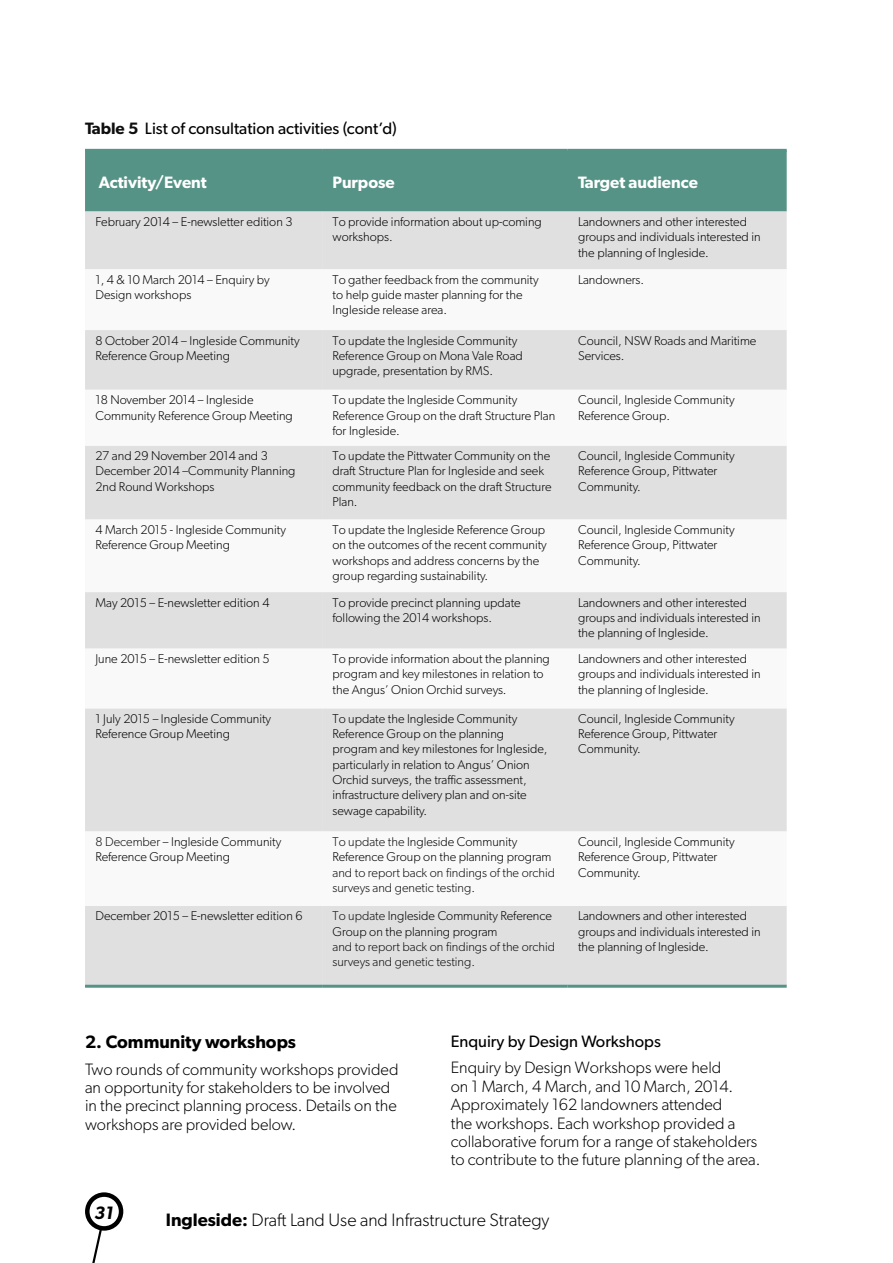
<style>
.page{position:relative;width:893px;height:1263px;background:#fff}
.page>*{position:absolute;margin:0;border:0;box-sizing:border-box;transform-origin:0 0}
.t1{font:300 18px "Gibson";color:#000}
.t2{font:600 18px "Gibson";color:#000}
.t3{font:italic 600 18px "Gibson";color:#000}
.t4{font:300 16.5px/18.5px "Gibson";color:#000}
.t5{font:16.5px "Gibson";color:#000}
.t6{font:600 16.5px "Gibson";color:#fff}
.t7{font:300 12.75px/15.3px "Gibson";color:#000}
.t8{font:300 12.75px/15.3px "Gibson";color:#0f0f0f}
.s1{font-weight:600;color:#0f0f0f}
.s2{color:#0f0f0f}
.s3{font-weight:600}
</style>
<div class="page">
<svg style="left:85px;top:1192px;width:39px;height:71px"></svg>
<div style="left:85px;top:152px;width:702px;height:60px;background:#559387"></div>
<div style="left:85px;top:212px;width:237px;height:773px;background:#e0e0e0"></div>
<div style="left:322px;top:212px;width:465px;height:773px;background:#e0e0e0"></div>
<svg style="left:85px;top:269px;width:237px;height:637px"></svg>
<svg style="left:322px;top:269px;width:465px;height:637px"></svg>
<hr style="left:85px;top:985px;width:237px;height:3px;background:#559387">
<hr style="left:322px;top:985px;width:246px;height:3px;background:#559387">
<hr style="left:568px;top:985px;width:219px;height:3px;background:#559387">
<hr style="left:85px;top:149px;width:237px;height:3px;background:#559387">
<hr style="left:322px;top:149px;width:246px;height:3px;background:#559387">
<hr style="left:568px;top:149px;width:219px;height:3px;background:#559387">
<p class="t5" style="left:85px;top:118px;width:313px"><span class="s1">Table 5</span> List of consultation activities (cont’d)</p>
<p class="t6" style="left:99px;top:172px;width:109px">Activity/Event</p>
<p class="t6" style="left:332px;top:172px;width:64px">Purpose</p>
<p class="t6" style="left:578px;top:172px;width:121px">Target audience</p>
<p class="t7" style="left:95px;top:214px;width:199px">February 2014 – E-newsletter edition 3</p>
<p class="t7" style="left:332px;top:214px;width:211px">To provide information about up-coming workshops.</p>
<p class="t7" style="left:578px;top:214px;width:184px">Landowners and other interested groups and individuals interested in the planning of Ingleside.</p>
<p class="t7" style="left:95px;top:272px;width:176px">1, 4 &amp; 10 March 2014 – Enquiry by<br>Design workshops</p>
<p class="t7" style="left:332px;top:272px;width:208px">To gather feedback from the community to help guide master planning for the<br>Ingleside release area.</p>
<p class="t7" style="left:578px;top:272px;width:68px">Landowners.</p>
<p class="t7" style="left:95px;top:332px;width:206px">8 October 2014 – Ingleside Community<br>Reference Group Meeting</p>
<p class="t7" style="left:332px;top:332px;width:192px">To update the Ingleside Community<br>Reference Group on Mona Vale Road upgrade, presentation by RMS.</p>
<p class="t7" style="left:578px;top:332px;width:180px">Council, NSW Roads and Maritime<br>Services.</p>
<p class="t7" style="left:95px;top:392px;width:199px">18 November 2014 – Ingleside<br>Community Reference Group Meeting</p>
<p class="t7" style="left:332px;top:392px;width:224px">To update the Ingleside Community<br>Reference Group on the draft Structure Plan for Ingleside.</p>
<p class="t7" style="left:578px;top:392px;width:158px">Council, Ingleside Community<br>Reference Group.</p>
<p class="t7" style="left:95px;top:448px;width:202px">27 and 29 November 2014 and 3<br>December 2014 –Community Planning<br>2nd Round Workshops</p>
<p class="t7" style="left:332px;top:448px;width:221px">To update the Pittwater Community on the draft Structure Plan for Ingleside and seek community feedback on the draft Structure Plan.</p>
<p class="t7" style="left:578px;top:448px;width:158px">Council, Ingleside Community<br>Reference Group, Pittwater<br>Community.</p>
<p class="t7" style="left:95px;top:522px;width:192px">4 March 2015 - Ingleside Community<br>Reference Group Meeting</p>
<p class="t7" style="left:332px;top:522px;width:216px">To update the Ingleside Reference Group on the outcomes of the recent community workshops and address concerns by the group regarding sustainability.</p>
<p class="t7" style="left:578px;top:522px;width:158px">Council, Ingleside Community<br>Reference Group, Pittwater<br>Community.</p>
<p class="t7" style="left:95px;top:594px;width:176px">May 2015 – E-newsletter edition 4</p>
<p class="t7" style="left:332px;top:594px;width:190px">To provide precinct planning update following the 2014 workshops.</p>
<p class="t7" style="left:578px;top:594px;width:184px">Landowners and other interested groups and individuals interested in the planning of Ingleside.</p>
<p class="t7" style="left:95px;top:651px;width:176px">June 2015 – E-newsletter edition 5</p>
<p class="t7" style="left:332px;top:651px;width:219px">To provide information about the planning program and key milestones in relation to the Angus’ Onion Orchid surveys.</p>
<p class="t7" style="left:578px;top:651px;width:184px">Landowners and other interested groups and individuals interested in the planning of Ingleside.</p>
<p class="t7" style="left:95px;top:711px;width:177px">1 July 2015 – Ingleside Community<br>Reference Group Meeting</p>
<p class="t7" style="left:332px;top:711px;width:216px">To update the Ingleside Community Reference Group on the planning program and key milestones for Ingleside, particularly in relation to Angus’ Onion Orchid surveys, the traffic assessment, infrastructure delivery plan and on-site sewage capability.</p>
<p class="t7" style="left:578px;top:711px;width:158px">Council, Ingleside Community<br>Reference Group, Pittwater<br>Community.</p>
<p class="t7" style="left:95px;top:834px;width:187px"><span class="s2">8 December</span> – Ingleside Community<br>Reference Group Meeting</p>
<p class="t7" style="left:332px;top:834px;width:221px"><span class="s2">To update the</span> Ingleside Community<br>Reference Group on the planning program</p>
<p class="t8" style="left:332px;top:864px;width:224px">and to report back on findings of the orchid surveys and genetic testing.</p>
<p class="t7" style="left:578px;top:834px;width:158px">Council, Ingleside Community<br>Reference Group, Pittwater<br>Community.</p>
<p class="t7" style="left:95px;top:908px;width:209px">December 2015 – E-newsletter edition 6</p>
<p class="t7" style="left:332px;top:908px;width:221px"><span class="s2">To update</span> Ingleside Community Reference<br>Group on the planning program</p>
<p class="t8" style="left:332px;top:939px;width:224px">and to report back on findings of the orchid surveys and genetic testing.</p>
<p class="t7" style="left:578px;top:908px;width:184px">Landowners and other interested groups and individuals interested in the planning of Ingleside.</p>
<h1 class="t2" style="left:85px;top:1031px;width:213px">2. Community workshops</h1>
<p class="t4" style="left:85px;top:1059px;width:315px">Two rounds of community workshops provided an opportunity for stakeholders to be involved in the precinct planning process. Details on the workshops are provided below.</p>
<p class="t5" style="left:451px;top:1031px;width:212px">Enquiry by Design Workshops</p>
<p class="t4" style="left:451px;top:1058px;width:311px">Enquiry by Design Workshops were held<br>on 1 March, 4 March, and 10 March, 2014.<br>Approximately 162 landowners attended<br>the workshops. Each workshop provided a collaborative forum for a range of stakeholders to contribute to the future planning of the area.</p>
<h1 class="t3" style="left:94px;top:1202px;width:21px">31</h1>
<h1 class="t1" style="left:166px;top:1209px;width:385px"><span class="s3">Ingleside:</span> Draft Land Use and Infrastructure Strategy</h1>
</div>
